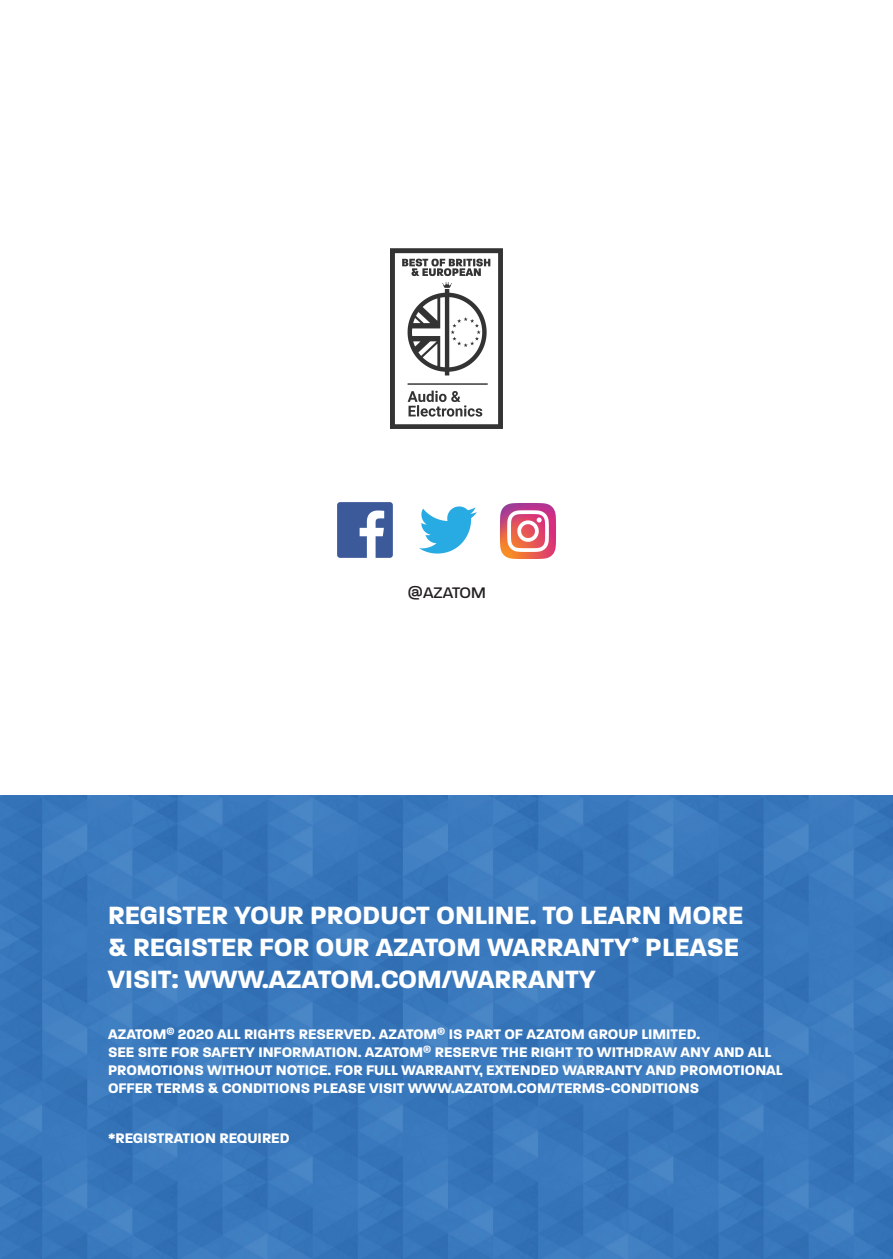
<style>
.page{position:relative;width:893px;height:1259px;background:#fff}
.page>*{position:absolute;margin:0;border:0;box-sizing:border-box;transform-origin:0 0}
.t1{font:700 27px/32.4px "Paralucent";color:#fff}
.t2{font:500 16.5px "Paralucent";color:#231f20}
.t3{font:700 15px/18px "Paralucent";color:#fff}
</style>
<div class="page">
<img style="left:0;top:795px;width:893px;height:464px">
<img style="left:390px;top:249px;width:113px;height:180px">
<img style="left:337px;top:502px;width:56px;height:56px">
<img style="left:500px;top:503px;width:56px;height:56px">
<img style="left:420px;top:506px;width:56px;height:48px">
<p class="t2" style="left:408px;top:582px;width:79px">@AZATOM</p>
<h1 class="t1" style="left:108px;top:899px;width:637px">REGISTER YOUR PRODUCT ONLINE. TO LEARN MORE &amp; REGISTER FOR OUR AZATOM WARRANTY<sup>*</sup> PLEASE<br>VISIT: WWW.AZATOM.COM/WARRANTY</h1>
<p class="t3" style="left:108px;top:1025px;width:676px">AZATOM<sup>©</sup> 2020 ALL RIGHTS RESERVED. AZATOM<sup>®</sup> IS PART OF AZATOM GROUP LIMITED.<br>SEE SITE FOR SAFETY INFORMATION. AZATOM<sup>®</sup> RESERVE THE RIGHT TO WITHDRAW ANY AND ALL PROMOTIONS WITHOUT NOTICE. FOR FULL WARRANTY, EXTENDED WARRANTY AND PROMOTIONAL OFFER TERMS &amp; CONDITIONS PLEASE VISIT WWW.AZATOM.COM/TERMS-CONDITIONS</p>
<p class="t3" style="left:108px;top:1129px;width:183px">*REGISTRATION REQUIRED</p>
</div>
